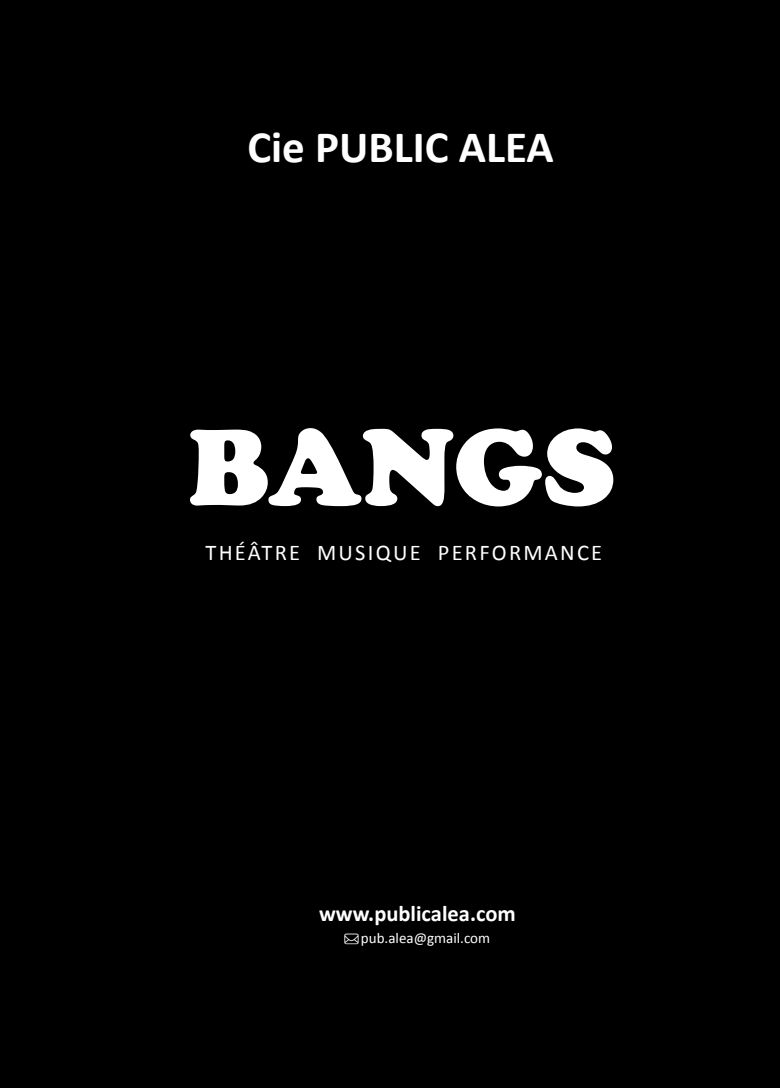
<style>
.page{position:relative;width:780px;height:1088px;background:#000}
.page>*{position:absolute;margin:0;border:0;box-sizing:border-box;transform-origin:0 0}
.t1{font:900 112.5px "Cooper";color:#fff}
.t2{font:700 45px "Calibri";color:#fff}
.t3{font:22.5px "Calibri";letter-spacing:.1em;color:#fff}
.t4{font:700 22.5px "Calibri";color:#fff}
.t5{font:15px "Calibri";color:#fff}
.s1{font-family:"Toybox"}
</style>
<div class="page">
<h2 class="t2" style="left:247px;top:119px;width:308px">Cie PUBLIC ALEA</h2>
<h1 class="t1" style="left:188px;top:402px;width:428px">BANGS</h1>
<p class="t3" style="left:205px;top:539px;width:398px">THÉÂTRE MUSIQUE PERFORMANCE</p>
<p class="t4" style="left:319px;top:900px;width:198px">www.publicalea.com</p>
<p class="t5" style="left:344px;top:929px;width:147px"><span class="s1">M</span>pub.alea@gmail.com</p>
</div>
